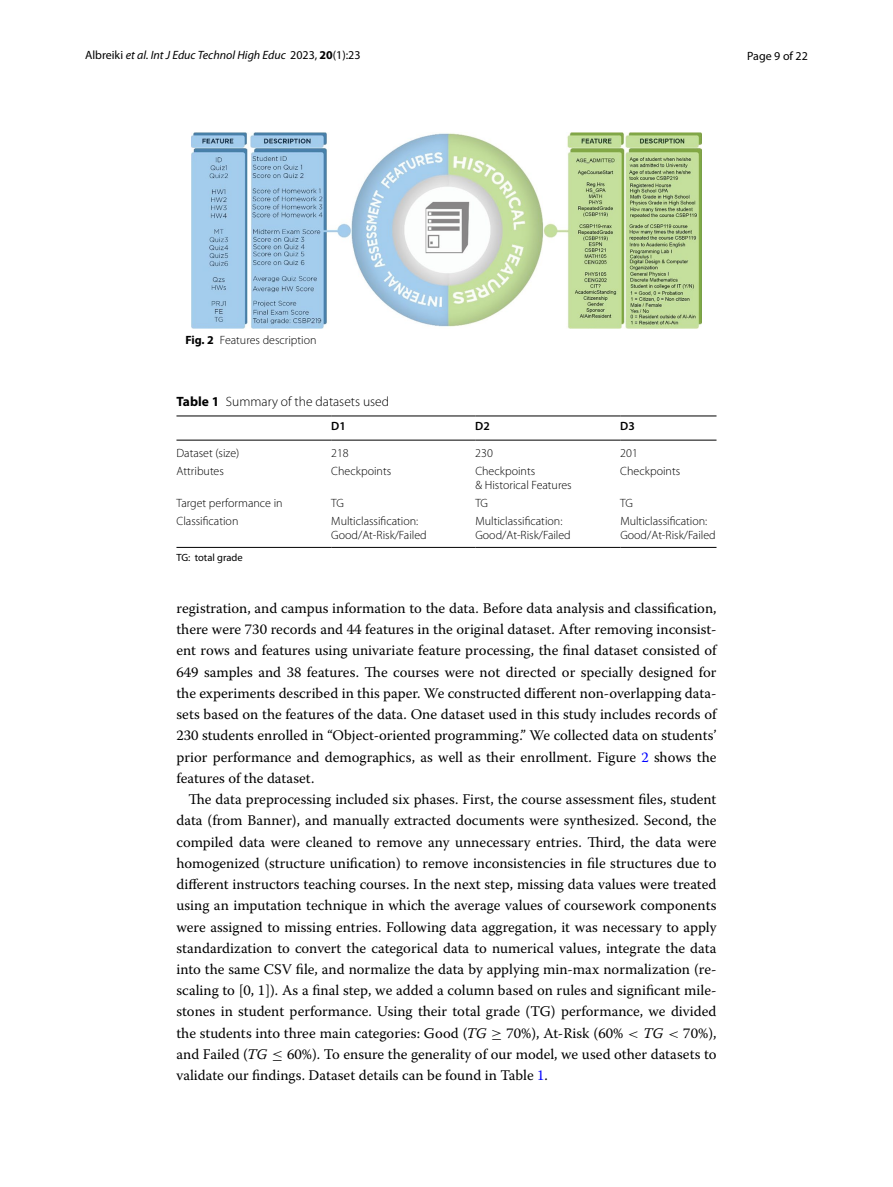
<style>
.page{position:relative;width:893px;height:1187px;background:#fff}
.page>*{position:absolute;margin:0;border:0;box-sizing:border-box;transform-origin:0 0}
.t1{font:14.7px/21.1px "Warnock Pro";color:#000;text-align:justify}
.t2{font:300 13.5px "Myriad Pro";color:#000}
.t3{font:300 12px/13.5px "Myriad Pro";color:#000}
.t4{font:italic 12px "Myriad Pro";color:#000}
.t5{font:12px "Myriad Pro";color:#000}
.t6{font:600 12px "Myriad Pro";color:#000}
.t7{font:10.5px "Myriad Pro";color:#000}
.s1{font-style:normal}
.s2{font-weight:700;font-style:normal}
.s3{font-weight:700}
.s4{color:#00f}
.s5{font-family:"Warnock Pro It 3"}
.s6{font-family:"MTSYN5"}
.s7{font-family:"Warnock Pro Regular 3"}
.s8{font-family:"Warnock Pro Regular 4"}
.s9{font-family:"MTMI"}
.s10{font-family:"Warnock Pro It 4"}
.s11{font-family:"Warnock Pro It 2"}
.s12{font-family:"MTSYN4"}
.s13{font-family:"Warnock Pro Regular 2"}
</style>
<div class="page">
<img style="left:191px;top:133px;width:511px;height:195px">
<hr style="left:176px;top:415px;width:155px;height:1px;background:#000">
<hr style="left:176px;top:440px;width:155px;height:1px;background:#000">
<hr style="left:331px;top:415px;width:144px;height:1px;background:#000">
<hr style="left:331px;top:440px;width:144px;height:1px;background:#000">
<hr style="left:475px;top:415px;width:145px;height:1px;background:#000">
<hr style="left:475px;top:440px;width:145px;height:1px;background:#000">
<hr style="left:620px;top:415px;width:96px;height:1px;background:#000">
<hr style="left:620px;top:440px;width:96px;height:1px;background:#000">
<hr style="left:176px;top:547px;width:155px;height:1px;background:#000">
<hr style="left:331px;top:547px;width:144px;height:1px;background:#000">
<hr style="left:475px;top:547px;width:145px;height:1px;background:#000">
<hr style="left:620px;top:547px;width:96px;height:1px;background:#000">
<p class="t4" style="left:85px;top:48px;width:277px"><span class="s1">Albreiki</span> et al. Int J Educ Technol High Educ <span class="s1">2023,</span> <span class="s2">20</span><span class="s1">(1):23</span></p>
<p class="t5" style="left:747px;top:48px;width:62px">Page 9 of 22</p>
<p class="t3" style="left:185px;top:333px;width:133px"><span class="s3">Fig. 2</span> Features description</p>
<p class="t2" style="left:176px;top:394px;width:214px"><span class="s3">Table 1</span> Summary of the datasets used</p>
<p class="t6" style="left:331px;top:418px;width:16px">D1</p>
<p class="t6" style="left:475px;top:418px;width:16px">D2</p>
<p class="t6" style="left:620px;top:418px;width:16px">D3</p>
<p class="t3" style="left:176px;top:446px;width:64px">Dataset (size)</p>
<p class="t3" style="left:331px;top:446px;width:19px">218</p>
<p class="t3" style="left:475px;top:446px;width:19px">230</p>
<p class="t3" style="left:620px;top:446px;width:19px">201</p>
<p class="t3" style="left:176px;top:465px;width:49px">Attributes</p>
<p class="t3" style="left:331px;top:465px;width:61px">Checkpoints</p>
<p class="t3" style="left:475px;top:465px;width:98px">Checkpoints<br>&amp; Historical Features</p>
<p class="t3" style="left:620px;top:465px;width:61px">Checkpoints</p>
<p class="t3" style="left:176px;top:496px;width:108px">Target performance in</p>
<p class="t3" style="left:331px;top:496px;width:14px">TG</p>
<p class="t3" style="left:475px;top:496px;width:14px">TG</p>
<p class="t3" style="left:620px;top:496px;width:14px">TG</p>
<p class="t3" style="left:176px;top:514px;width:63px">Classification</p>
<p class="t3" style="left:331px;top:514px;width:97px">Multiclassification:<br>Good/At-Risk/Failed</p>
<p class="t3" style="left:475px;top:514px;width:97px">Multiclassification:<br>Good/At-Risk/Failed</p>
<p class="t3" style="left:620px;top:514px;width:97px">Multiclassification:<br>Good/At-Risk/Failed</p>
<p class="t7" style="left:176px;top:551px;width:68px">TG: total grade</p>
<p class="t1" style="left:176px;top:597px;width:542px">registration, and campus information to the data. Before data analysis and classification, there were 730 records and 44 features in the original dataset. After removing inconsist&shy;ent rows and features using univariate feature processing, the final dataset consisted of 649 samples and 38 features. The courses were not directed or specially designed for the experiments described in this paper. We constructed different non-overlapping data&shy;sets based on the features of the data. One dataset used in this study includes records of 230 students enrolled in “Object-oriented programming.” We collected data on students’ prior performance and demographics, as well as their enrollment. Figure <span class="s4">2</span> shows the features of the dataset.</p>
<p class="t1" style="left:176px;top:788px;width:542px;text-indent:12px">The data preprocessing included six phases. First, the course assessment files, student data (from Banner), and manually extracted documents were synthesized. Second, the compiled data were cleaned to remove any unnecessary entries. Third, the data were homogenized (structure unification) to remove inconsistencies in file structures due to different instructors teaching courses. In the next step, missing data values were treated using an imputation technique in which the average values of coursework components were assigned to missing entries. Following data aggregation, it was necessary to apply standardization to convert the categorical data to numerical values, integrate the data into the same CSV file, and normalize the data by applying min-max normalization (re&shy;scaling to [0, 1]). As a final step, we added a column based on rules and significant mile&shy;stones in student performance. Using their total grade (TG) performance, we divided the students into three main categories: Good (<span class="s5">TG</span> <span class="s6">≥</span> <span class="s7">70%</span>), At-Risk (<span class="s8">60%</span> <span class="s9">&lt;</span> <span class="s10">TG</span> <span class="s9">&lt;</span> <span class="s8">70%</span>), and Failed (<span class="s11">TG</span> <span class="s12">≤</span> <span class="s13">60%</span>). To ensure the generality of our model, we used other datasets to validate our findings. Dataset details can be found in Table <span class="s4">1</span>.</p>
</div>
